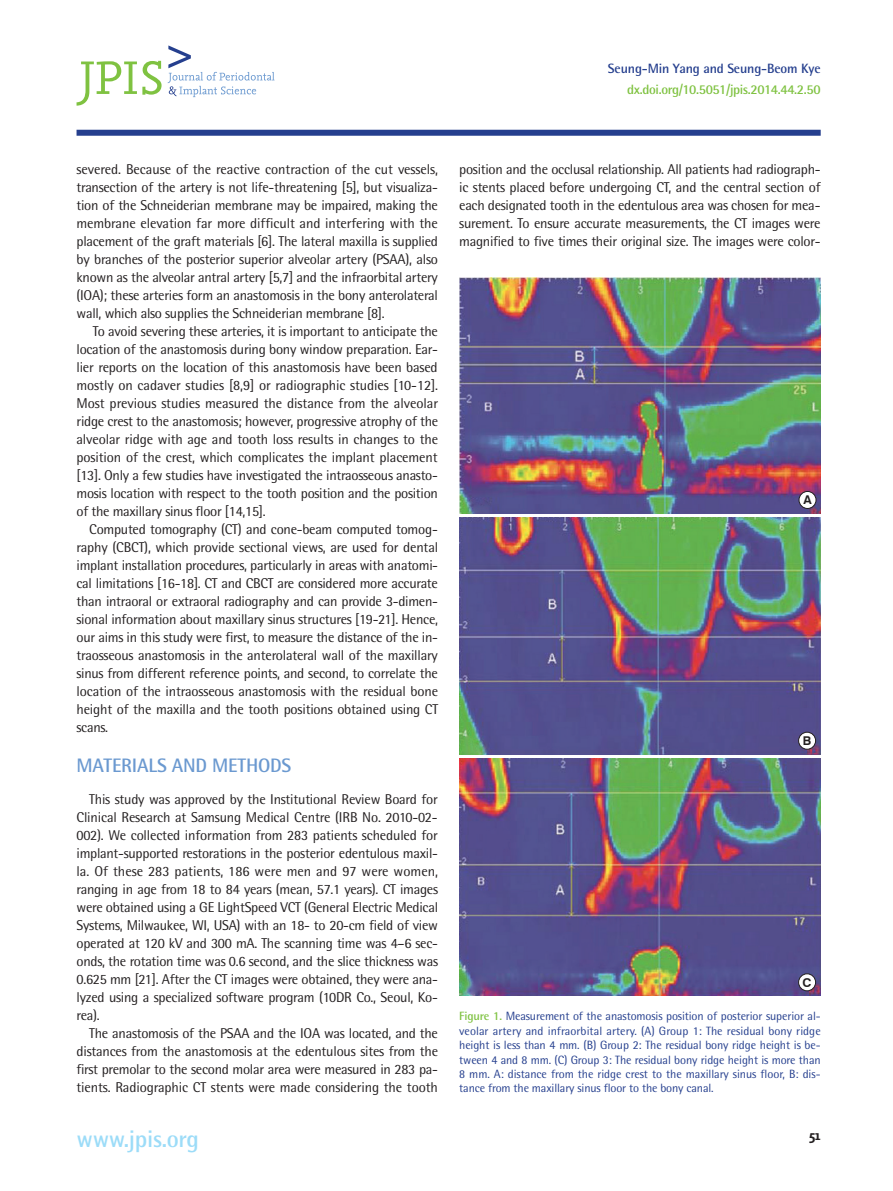
<style>
.page{position:relative;width:893px;height:1191px;background:#fff}
.page>*{position:absolute;margin:0;border:0;box-sizing:border-box;transform-origin:0 0}
.하단_URL_홀{font:700 24px "Rotis Semi Sans Std";letter-spacing:-.01em;color:#9cdcf8}
.대제목{font:700 19.5px "Rotis Semi Sans Std";letter-spacing:-.01em;color:#6b99d0}
.t1{font:700 15px "Nexus Mix";color:#231f20}
.본문{font:14.25px/18px "Rotis Semi Sans Std";letter-spacing:-.02em;color:#231f20;text-align:justify}
.러닝타이틀_DOI__홀{font:700 13.5px "Rotis Semi Sans Std";letter-spacing:-.025em;color:#7fc241}
.러닝타이틀_저자{font:700 13.5px "Rotis Semi Sans Std";letter-spacing:-.01em;color:#253f8e}
.t2{font:700 12.15px "Swiss 721 BT";color:#231f20}
.표그림캡션{font:12px/14.4px "Rotis Semi Sans Std";letter-spacing:-.01em;color:#253f8e;text-align:justify}
.s1{font-weight:700;color:#7fc241}
</style>
<div class="page">
<svg style="left:77px;top:61px;width:85px;height:45px"></svg>
<svg style="left:168px;top:45px;width:107px;height:52px"></svg>
<div style="left:77px;top:130px;width:744px;height:6px;background:#253f8e"></div>
<img style="left:459px;top:517px;width:362px;height:237px">
<div style="left:799px;top:732px;width:17px;height:17px;background:#fff;border-radius:50%"></div>
<div style="left:798px;top:732px;width:18px;height:17px;border:1px solid #231f20;border-radius:50%"></div>
<img style="left:459px;top:758px;width:361px;height:237px">
<div style="left:799px;top:973px;width:17px;height:17px;background:#fff;border-radius:50%"></div>
<div style="left:798px;top:973px;width:18px;height:18px;border:1px solid #231f20;border-radius:50%"></div>
<img style="left:459px;top:277px;width:362px;height:236px">
<div style="left:799px;top:491px;width:17px;height:17px;background:#fff;border-radius:50%"></div>
<div style="left:799px;top:491px;width:17px;height:17px;border:1px solid #231f20;border-radius:50%"></div>
<p class="러닝타이틀_저자" style="left:608px;top:60px;width:214px">Seung-Min Yang and Seung-Beom Kye</p>
<p class="러닝타이틀_DOI__홀" style="left:627px;top:81px;width:195px">dx.doi.org/10.5051/jpis.2014.44.2.50</p>
<p class="본문" style="left:77px;top:160px;width:363px">severed. Because of the reactive contraction of the cut vessels, transection of the artery is not life-threatening [5], but visualiza&shy;tion of the Schneiderian membrane may be impaired, making the membrane elevation far more difficult and interfering with the placement of the graft materials [6]. The lateral maxilla is supplied by branches of the posterior superior alveolar artery (PSAA), also known as the alveolar antral artery [5,7] and the infraorbital artery (IOA); these arteries form an anastomosis in the bony anterolateral wall, which also supplies the Schneiderian membrane [8].</p>
<p class="본문" style="left:77px;top:322px;width:363px;text-indent:16px">To avoid severing these arteries, it is important to anticipate the location of the anastomosis during bony window preparation. Ear&shy;lier reports on the location of this anastomosis have been based mostly on cadaver studies [8,9] or radiographic studies [10-12].<br>Most previous studies measured the distance from the alveolar ridge crest to the anastomosis; however, progressive atrophy of the alveolar ridge with age and tooth loss results in changes to the position of the crest, which complicates the implant placement [13]. Only a few studies have investigated the intraosseous anasto&shy;mosis location with respect to the tooth position and the position of the maxillary sinus floor [14,15].</p>
<p class="본문" style="left:77px;top:520px;width:363px;text-indent:13px">Computed tomography (CT) and cone-beam computed tomog&shy;raphy (CBCT), which provide sectional views, are used for dental implant installation procedures, particularly in areas with anatomi&shy;cal limitations [16-18]. CT and CBCT are considered more accurate than intraoral or extraoral radiography and can provide 3-dimen&shy;sional information about maxillary sinus structures [19-21]. Hence, our aims in this study were first, to measure the distance of the in&shy;traosseous anastomosis in the anterolateral wall of the maxillary sinus from different reference points, and second, to correlate the location of the intraosseous anastomosis with the residual bone height of the maxilla and the tooth positions obtained using CT scans.</p>
<p class="대제목" style="left:77px;top:753px;width:216px">MATERIALS AND METHODS</p>
<p class="본문" style="left:77px;top:790px;width:363px;text-indent:13px">This study was approved by the Institutional Review Board for Clinical Research at Samsung Medical Centre (IRB No. 2010-02- 002). We collected information from 283 patients scheduled for implant-supported restorations in the posterior edentulous maxil&shy;la. Of these 283 patients, 186 were men and 97 were women, ranging in age from 18 to 84 years (mean, 57.1 years). CT images were obtained using a GE LightSpeed VCT (General Electric Medical Systems, Milwaukee, WI, USA) with an 18- to 20-cm field of view operated at 120 kV and 300 mA. The scanning time was 4–6 sec&shy;onds, the rotation time was 0.6 second, and the slice thickness was 0.625 mm [21]. After the CT images were obtained, they were ana&shy;lyzed using a specialized software program (10DR Co., Seoul, Ko&shy;rea).</p>
<p class="본문" style="left:77px;top:1024px;width:363px;text-indent:13px">The anastomosis of the PSAA and the IOA was located, and the distances from the anastomosis at the edentulous sites from the first premolar to the second molar area were measured in 283 pa&shy;tients. Radiographic CT stents were made considering the tooth</p>
<p class="본문" style="left:459px;top:160px;width:363px">position and the occlusal relationship. All patients had radiograph&shy;ic stents placed before undergoing CT, and the central section of each designated tooth in the edentulous area was chosen for mea&shy;surement. To ensure accurate measurements, the CT images were magnified to five times their original size. The images were color-</p>
<p class="t2" style="left:803px;top:492px;width:10px">A</p>
<p class="t2" style="left:803px;top:733px;width:10px">B</p>
<p class="t2" style="left:803px;top:975px;width:10px">C</p>
<p class="표그림캡션" style="left:459px;top:1009px;width:363px"><span class="s1">Figure 1.</span> Measurement of the anastomosis position of posterior superior al&shy;veolar artery and infraorbital artery. (A) Group 1: The residual bony ridge height is less than 4 mm. (B) Group 2: The residual bony ridge height is be&shy;tween 4 and 8 mm. (C) Group 3: The residual bony ridge height is more than 8 mm. A: distance from the ridge crest to the maxillary sinus floor, B: dis&shy;tance from the maxillary sinus floor to the bony canal.</p>
<p class="하단_URL_홀" style="left:77px;top:1124px;width:124px">www.jpis.org</p>
<p class="t1" style="left:809px;top:1125px;width:13px">51</p>
</div>
